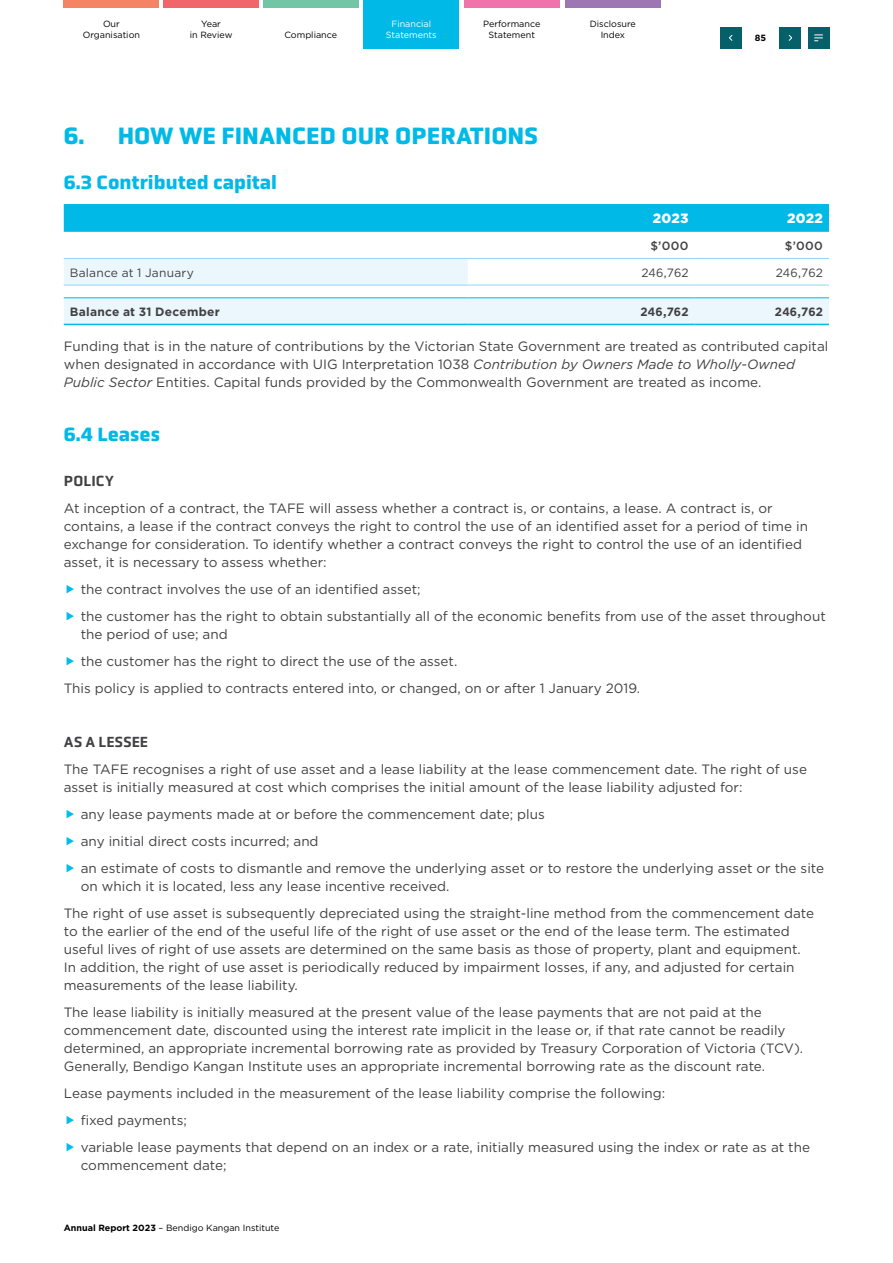
<style>
.page{position:relative;width:893px;height:1263px;background:#fff}
.page>*{position:absolute;margin:0;border:0;box-sizing:border-box;transform-origin:0 0}
.Heading_1_Fins{font:700 24px "Obvia";color:#00b9e7}
.Heading_2_-_Fins{font:700 19.5px "Obvia";color:#00b9e7}
.Heading_3{font:500 15px "Obvia";letter-spacing:.02em;color:#414042}
.Body_Copy{font:13.5px/18px "Gotham";color:#414042}
.TABLE_-_Heading_1_White{font:900 13.5px "Gotham";letter-spacing:.015em;color:#fff}
.TABLE___Heading_2{font:700 12px "Gotham";letter-spacing:.02em;color:#414042}
.TABLE_-_Body{font:12px "Gotham";letter-spacing:.02em;color:#414042}
.TABLE___NUMBERS{font:12px "Gotham";letter-spacing:.005em;color:#414042}
.TABLE_-_NUMBERS_BOLD{font:700 12px "Gotham";letter-spacing:.02em;color:#414042}
.TABLE_-_Heading_3{font:500 12px "Gotham";letter-spacing:.03em;color:#414042}
.t1{font:9px/10.5px "Gotham";color:#000;text-align:center}
.t2{font:9px/10.5px "Gotham";color:#fff;text-align:center}
.t3{font:700 9px "Gotham";color:#000}
.s1{font-style:italic}
.s2{font-weight:700}
</style>
<div class="page">
<div style="left:64px;top:204px;width:765px;height:28px;background:#00b9e7"></div>
<svg style="left:64px;top:259px;width:765px;height:65px;fill:#ebf7fc"></svg>
<hr style="left:468px;top:258px;width:226px;height:1px;background:#8fd7f1">
<hr style="left:694px;top:258px;width:135px;height:1px;background:#8fd7f1">
<hr style="left:468px;top:285px;width:226px;height:1px;background:#8fd7f1">
<hr style="left:694px;top:285px;width:135px;height:1px;background:#8fd7f1">
<hr style="left:64px;top:298px;width:404px;height:1px;background:#00b9e7">
<hr style="left:468px;top:298px;width:226px;height:1px;background:#00b9e7">
<hr style="left:694px;top:298px;width:135px;height:1px;background:#00b9e7">
<hr style="left:64px;top:324px;width:404px;height:1px;background:#00b9e7">
<hr style="left:468px;top:324px;width:226px;height:1px;background:#00b9e7">
<hr style="left:694px;top:324px;width:135px;height:1px;background:#00b9e7">
<hr style="left:64px;top:258px;width:404px;height:1px;background:#8fd7f1">
<hr style="left:64px;top:285px;width:404px;height:1px;background:#8fd7f1">
<div style="left:720px;top:27px;width:21px;height:21px;background:#056069"></div>
<div style="left:780px;top:27px;width:21px;height:21px;background:#056069"></div>
<div style="left:808px;top:27px;width:21px;height:21px;background:#056069"></div>
<svg style="left:729px;top:34px;width:4px;height:7px"></svg>
<svg style="left:788px;top:34px;width:4px;height:7px"></svg>
<svg style="left:814px;top:35px;width:9px;height:6px"></svg>
<div style="left:163px;top:0;width:96px;height:7px;background:#f1666a"></div>
<div style="left:263px;top:0;width:95px;height:7px;background:#72c6a5"></div>
<div style="left:464px;top:0;width:95px;height:7px;background:#f173ac"></div>
<div style="left:565px;top:0;width:95px;height:7px;background:#9e76b4"></div>
<div style="left:64px;top:0;width:95px;height:7px;background:#f58465"></div>
<div style="left:364px;top:0;width:95px;height:48px;background:#00b9e7"></div>
<p class="t1" style="left:83px;top:19px;width:59px">Our<br>Organisation</p>
<p class="t1" style="left:190px;top:19px;width:44px">Year<br>in Review</p>
<p class="t1" style="left:284px;top:29px;width:54px">Compliance</p>
<p class="t1" style="left:483px;top:19px;width:59px">Performance<br>Statement</p>
<p class="t1" style="left:590px;top:19px;width:48px">Disclosure<br>Index</p>
<p class="t2" style="left:386px;top:19px;width:52px">Financial<br>Statements</p>
<p class="t3" style="left:755px;top:31px;width:13px">85</p>
<p class="Heading_1_Fins" style="left:64px;top:121px;width:476px">6. HOW WE FINANCED OUR OPERATIONS</p>
<p class="Heading_2_-_Fins" style="left:64px;top:171px;width:215px">6.3 Contributed capital</p>
<p class="TABLE_-_Heading_1_White" style="left:653px;top:209px;width:37px">2023</p>
<p class="TABLE_-_Heading_1_White" style="left:787px;top:209px;width:37px">2022</p>
<p class="TABLE_-_Heading_3" style="left:650px;top:238px;width:40px">$’000</p>
<p class="TABLE_-_Heading_3" style="left:785px;top:238px;width:40px">$’000</p>
<p class="TABLE_-_Body" style="left:70px;top:265px;width:126px">Balance at 1 January</p>
<p class="TABLE___NUMBERS" style="left:641px;top:265px;width:49px">246,762</p>
<p class="TABLE___NUMBERS" style="left:776px;top:265px;width:49px">246,762</p>
<p class="TABLE___Heading_2" style="left:70px;top:304px;width:151px">Balance at 31 December</p>
<p class="TABLE_-_NUMBERS_BOLD" style="left:640px;top:304px;width:50px">246,762</p>
<p class="TABLE_-_NUMBERS_BOLD" style="left:775px;top:304px;width:50px">246,762</p>
<p class="Body_Copy" style="left:64px;top:337px;width:766px">Funding that is in the nature of contributions by the Victorian State Government are treated as contributed capital when designated in accordance with UIG Interpretation 1038 <span class="s1">Contribution by Owners Made to Wholly-Owned<br>Public Sector</span> Entities. Capital funds provided by the Commonwealth Government are treated as income.</p>
<p class="Heading_2_-_Fins" style="left:64px;top:423px;width:98px">6.4 Leases</p>
<p class="Heading_3" style="left:64px;top:472px;width:51px">POLICY</p>
<p class="Body_Copy" style="left:64px;top:499px;width:746px">At inception of a contract, the TAFE will assess whether a contract is, or contains, a lease. A contract is, or contains, a lease if the contract conveys the right to control the use of an identified asset for a period of time in exchange for consideration. To identify whether a contract conveys the right to control the use of an identified asset, it is necessary to assess whether:</p>
<p class="Body_Copy" style="left:81px;top:580px;width:341px">the contract involves the use of an identified asset;</p>
<p class="Body_Copy" style="left:81px;top:607px;width:746px">the customer has the right to obtain substantially all of the economic benefits from use of the asset throughout the period of use; and</p>
<p class="Body_Copy" style="left:81px;top:652px;width:378px">the customer has the right to direct the use of the asset.</p>
<p class="Body_Copy" style="left:64px;top:679px;width:578px">This policy is applied to contracts entered into, or changed, on or after 1 January 2019.</p>
<p class="Heading_3" style="left:64px;top:733px;width:86px">AS A LESSEE</p>
<p class="Body_Copy" style="left:64px;top:760px;width:745px">The TAFE recognises a right of use asset and a lease liability at the lease commencement date. The right of use asset is initially measured at cost which comprises the initial amount of the lease liability adjusted for:</p>
<p class="Body_Copy" style="left:81px;top:805px;width:465px">any lease payments made at or before the commencement date; plus</p>
<p class="Body_Copy" style="left:81px;top:832px;width:239px">any initial direct costs incurred; and</p>
<p class="Body_Copy" style="left:81px;top:859px;width:745px">an estimate of costs to dismantle and remove the underlying asset or to restore the underlying asset or the site on which it is located, less any lease incentive received.</p>
<p class="Body_Copy" style="left:64px;top:904px;width:752px">The right of use asset is subsequently depreciated using the straight-line method from the commencement date to the earlier of the end of the useful life of the right of use asset or the end of the lease term. The estimated useful lives of right of use assets are determined on the same basis as those of property, plant and equipment.<br>In addition, the right of use asset is periodically reduced by impairment losses, if any, and adjusted for certain measurements of the lease liability.</p>
<p class="Body_Copy" style="left:64px;top:1003px;width:741px">The lease liability is initially measured at the present value of the lease payments that are not paid at the commencement date, discounted using the interest rate implicit in the lease or, if that rate cannot be readily determined, an appropriate incremental borrowing rate as provided by Treasury Corporation of Victoria (TCV).<br>Generally, Bendigo Kangan Institute uses an appropriate incremental borrowing rate as the discount rate.</p>
<p class="Body_Copy" style="left:64px;top:1084px;width:603px">Lease payments included in the measurement of the lease liability comprise the following:</p>
<p class="Body_Copy" style="left:81px;top:1111px;width:108px">fixed payments;</p>
<p class="Body_Copy" style="left:81px;top:1138px;width:731px">variable lease payments that depend on an index or a rate, initially measured using the index or rate as at the commencement date;</p>
<p class="t1" style="left:64px;top:1222px;width:217px"><span class="s2">Annual Report 2023</span> – Bendigo Kangan Institute</p>
</div>
